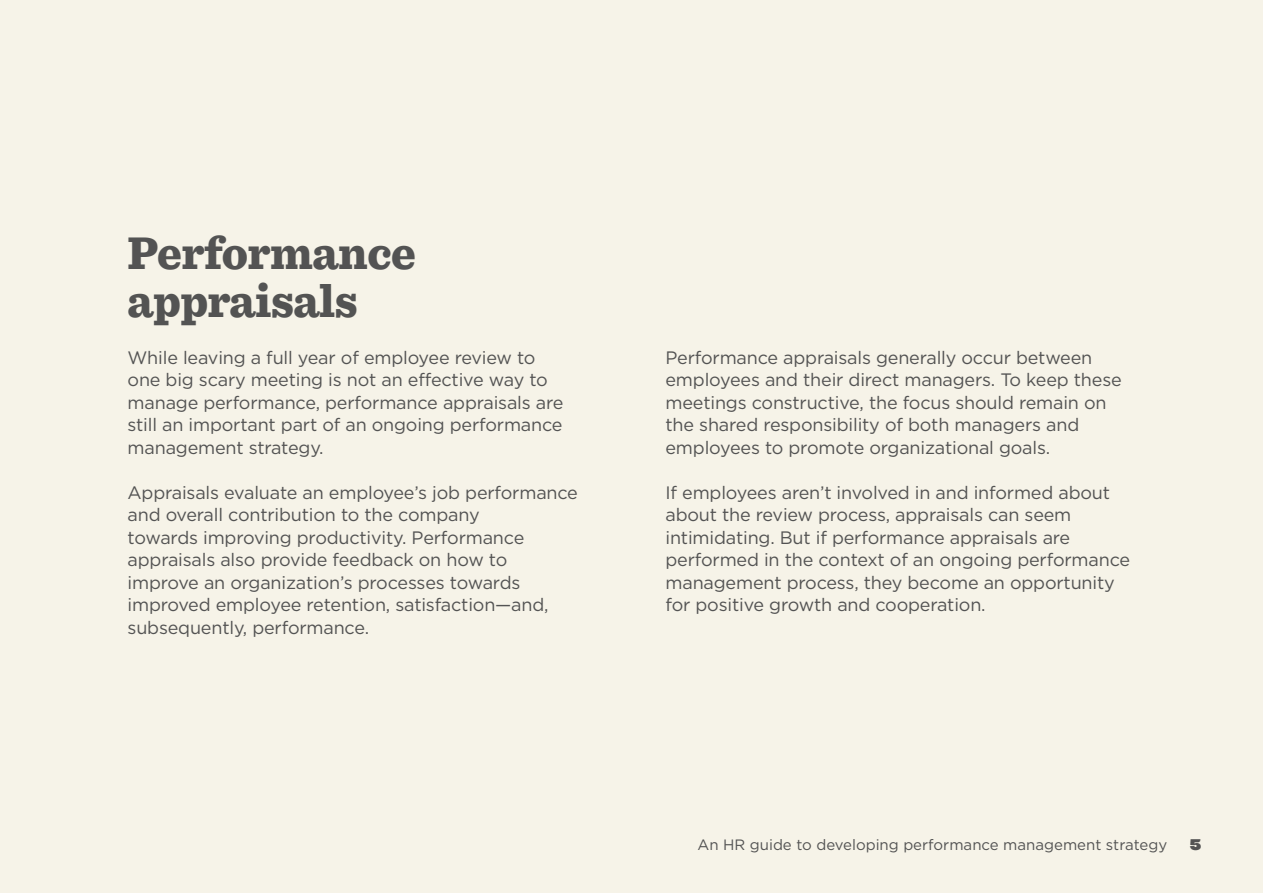
<style>
.page{position:relative;width:1263px;height:893px;background:#f6f3e8}
.page>*{position:absolute;margin:0;border:0;box-sizing:border-box;transform-origin:0 0}
.t1{font:900 48px/48px "Sentinel";letter-spacing:-.01em;color:#535353;scale:.95 1}
.t2{font:18px/22.5px "Gotham HTF";letter-spacing:-.01em;color:#535353}
.t3{font:15px "Gotham HTF";color:#535353}
.t4{font:13.5px "Champion HTF Heavyweight";color:#535353}
</style>
<div class="page">
<h1 class="t1" style="left:128px;top:228px;width:305px">Performance appraisals</h1>
<p class="t2" style="left:128px;top:346px;width:437px">While leaving a full year of employee review to one big scary meeting is not an effective way to manage performance, performance appraisals are still an important part of an ongoing performance management strategy.</p>
<p class="t2" style="left:128px;top:481px;width:452px">Appraisals evaluate an employee s’ job performance and overall contribution to the company<br>towards improving productivity. Performance appraisals also provide feedback on how to improve an organization s’ processes towards improved employee retention, satisfaction—and, subsequently, performance.</p>
<p class="t2" style="left:665px;top:346px;width:458px">Performance appraisals generally occur between employees and their direct managers. To keep these meetings constructive, the focus should remain on the shared responsibility of both managers and employees to promote organizational goals.</p>
<p class="t2" style="left:665px;top:481px;width:466px">If employees aren t’ involved in and informed about about the review process, appraisals can seem intimidating. But if performance appraisals are performed in the context of an ongoing performance management process, they become an opportunity for positive growth and cooperation.</p>
<p class="t3" style="left:697px;top:837px;width:471px">An HR guide to developing performance management strategy</p>
<p class="t4" style="left:1190px;top:836px;width:13px">5</p>
</div>
